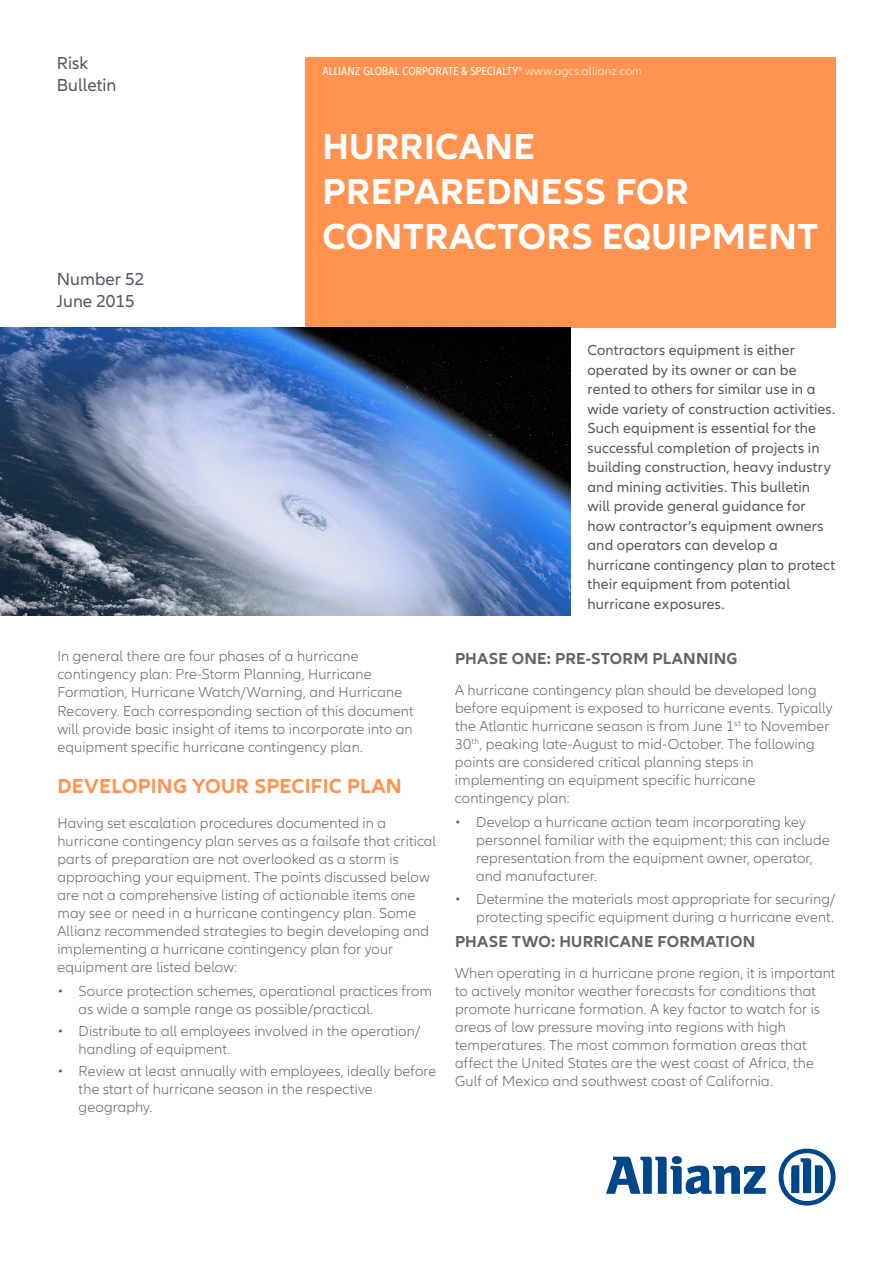
<style>
.page{position:relative;width:893px;height:1263px;background:#fff}
.page>*{position:absolute;margin:0;border:0;box-sizing:border-box;transform-origin:0 0}
.t1{font:700 37.5px/45px "Allianz Neo";letter-spacing:.01em;color:#fff}
.t2{font:700 21px "Allianz Neo";letter-spacing:.005em;color:#ff934f}
.t3{font:18px/21.6px "Allianz Neo";color:#5a5360}
.t4{font:700 16.5px "Allianz Neo";letter-spacing:.015em;color:#636466}
.t5{font:300 15px/18px "Allianz Neo";letter-spacing:.01em;color:#636466}
.t6{font:15px/19.5px "Allianz Neo";letter-spacing:.01em;color:#5a5360}
.t7{font:condensed 12px "Allianz Neo";letter-spacing:.025em;color:#fff}
.s1{font-weight:300;font-stretch:normal}
</style>
<div class="page">
<svg style="left:606px;top:1156px;width:160px;height:38px"></svg>
<svg style="left:779px;top:1148px;width:57px;height:57px"></svg>
<div style="left:305px;top:57px;width:531px;height:270px;background:#ff934f"></div>
<img style="left:0;top:327px;width:570px;height:288px">
<p class="t3" style="left:57px;top:53px;width:61px">Risk<br>Bulletin</p>
<p class="t3" style="left:57px;top:269px;width:89px">Number 52<br>June 2015</p>
<p class="t7" style="left:322px;top:65px;width:321px">ALLIANZ GLOBAL CORPORATE &amp; SPECIALTY® <span class="s1">www.agcs.allianz.com</span></p>
<h1 class="t1" style="left:322px;top:125px;width:498px">HURRICANE<br>PREPAREDNESS FOR<br>CONTRACTORS EQUIPMENT</h1>
<p class="t6" style="left:587px;top:341px;width:249px">Contractors equipment is either operated by its owner or can be rented to others for similar use in a wide variety of construction activities.<br>Such equipment is essential for the successful completion of projects in building construction, heavy industry and mining activities. This bulletin will provide general guidance for how contractor’s equipment owners and operators can develop a hurricane contingency plan to protect their equipment from potential hurricane exposures.</p>
<p class="t5" style="left:57px;top:648px;width:358px">In general there are four phases of a hurricane contingency plan: Pre-Storm Planning, Hurricane Formation, Hurricane Watch/Warning, and Hurricane Recovery. Each corresponding section of this document will provide basic insight of items to incorporate into an equipment specific hurricane contingency plan.</p>
<h2 class="t2" style="left:57px;top:773px;width:346px">DEVELOPING YOUR SPECIFIC PLAN</h2>
<p class="t5" style="left:57px;top:814px;width:380px">Having set escalation procedures documented in a hurricane contingency plan serves as a failsafe that critical parts of preparation are not overlooked as a storm is approaching your equipment. The points discussed below are not a comprehensive listing of actionable items one may see or need in a hurricane contingency plan. Some Allianz recommended strategies to begin developing and implementing a hurricane contingency plan for your equipment are listed below:</p>
<p class="t5" style="left:79px;top:982px;width:355px;text-indent:-21px">• Source protection schemes, operational practices from as wide a sample range as possible/practical.</p>
<p class="t5" style="left:79px;top:1022px;width:343px;text-indent:-21px">• Distribute to all employees involved in the operation/ handling of equipment.</p>
<p class="t5" style="left:79px;top:1063px;width:359px;text-indent:-21px">• Review at least annually with employees, ideally before the start of hurricane season in the respective geography.</p>
<p class="t4" style="left:455px;top:649px;width:284px">PHASE ONE: PRE-STORM PLANNING</p>
<p class="t5" style="left:455px;top:681px;width:379px">A hurricane contingency plan should be developed long before equipment is exposed to hurricane events. Typically the Atlantic hurricane season is from June 1<sup>st</sup> to November 30<sup>th</sup>, peaking late-August to mid-October. The following points are considered critical planning steps in implementing an equipment specific hurricane contingency plan:</p>
<p class="t5" style="left:476px;top:814px;width:355px;text-indent:-21px">• Develop a hurricane action team incorporating key personnel familiar with the equipment; this can include representation from the equipment owner, operator, and manufacturer.</p>
<p class="t5" style="left:455px;top:890px;width:382px;text-align:right">• Determine the materials most appropriate for securing/ protecting specific equipment during a hurricane event.</p>
<p class="t4" style="left:455px;top:932px;width:302px">PHASE TWO: HURRICANE FORMATION</p>
<p class="t5" style="left:455px;top:964px;width:382px">When operating in a hurricane prone region, it is important to actively monitor weather forecasts for conditions that promote hurricane formation. A key factor to watch for is areas of low pressure moving into regions with high temperatures. The most common formation areas that affect the United States are the west coast of Africa, the Gulf of Mexico and southwest coast of California.</p>
</div>
